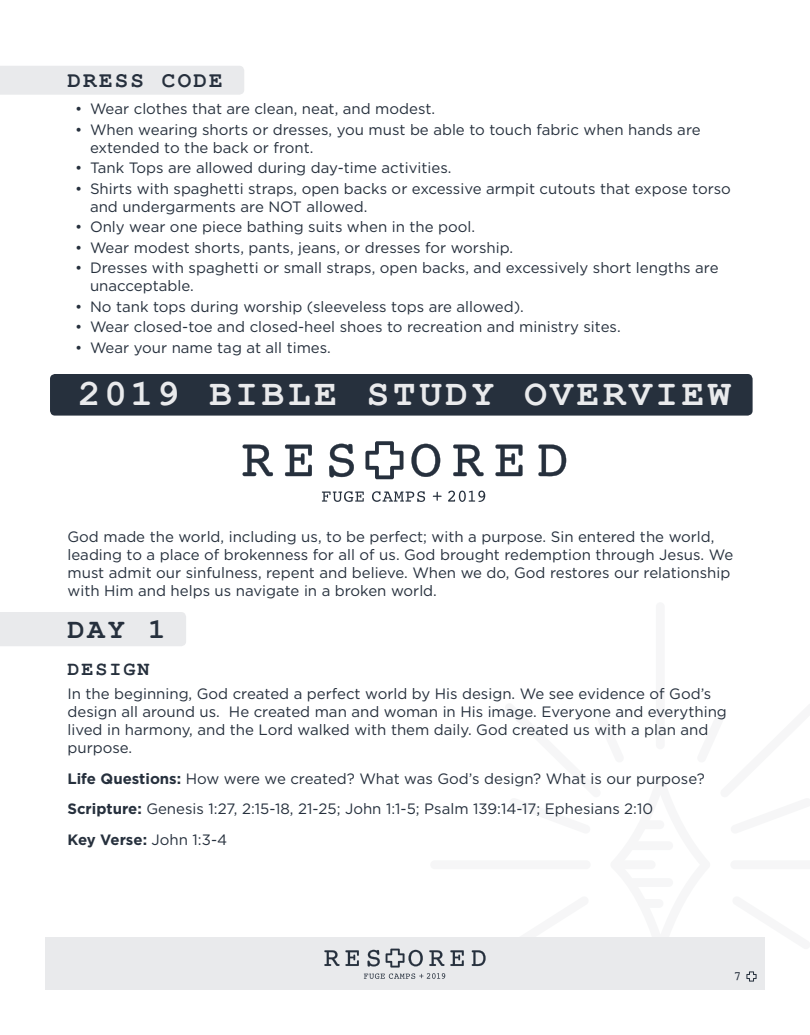
<style>
.page{position:relative;width:810px;height:1035px;background:#fff}
.page>*{position:absolute;margin:0;border:0;box-sizing:border-box;transform-origin:0 0}
.Header_1{font:700 37.5px "Courier New";letter-spacing:.1em;color:#e9eaec}
.Header_2{font:700 28.75px "Courier New";color:#26303d}
.Header_3{font:700 22.5px "Courier New";letter-spacing:.1em;color:#26303d}
.Header_4{font:700 20px "Courier New";letter-spacing:.1em;color:#26303d}
.Body{font:15px/18px "Gotham";color:#26303d}
.Body-2{font:700 15px "Gotham";letter-spacing:-.015em;color:#26303d}
.t1{font:12.5px "Courier";color:#26303d}
.s1{font-weight:700}
.s2{font-weight:400}
</style>
<div class="page">
<div style="left:45px;top:938px;width:720px;height:52px;background:#e9eaec"></div>
<svg style="left:472px;top:950px;width:14px;height:16px"></svg>
<svg style="left:324px;top:949px;width:140px;height:30px"></svg>
<svg style="left:746px;top:971px;width:11px;height:11px"></svg>
<div style="left:430px;top:860px;width:161px;height:9px;background:#f6f6f7;border-radius:4px"></div>
<div style="left:656px;top:602px;width:9px;height:147px;background:#f6f6f7;border-radius:4px"></div>
<div style="left:638px;top:899px;width:25px;height:9px;background:#f6f6f7;border-radius:4px"></div>
<div style="left:629px;top:878px;width:44px;height:9px;background:#f6f6f7;border-radius:4px"></div>
<div style="left:639px;top:820px;width:25px;height:9px;background:#f6f6f7;border-radius:4px"></div>
<div style="left:629px;top:841px;width:44px;height:9px;background:#f6f6f7;border-radius:4px"></div>
<div style="left:612px;top:860px;width:44px;height:9px;background:#f6f6f7;border-radius:4px"></div>
<div style="left:0;top:66px;width:244px;height:29px;background:#e9eaec"></div>
<div style="left:50px;top:374px;width:703px;height:42px;background:#26303d;border-radius:5px"></div>
<div style="left:0;top:612px;width:186px;height:34px;background:#e9eaec"></div>
<svg style="left:322px;top:491px;width:42px;height:11px"></svg>
<svg style="left:372px;top:491px;width:53px;height:11px"></svg>
<svg style="left:433px;top:492px;width:9px;height:9px"></svg>
<svg style="left:448px;top:491px;width:37px;height:11px"></svg>
<svg style="left:243px;top:445px;width:30px;height:31px"></svg>
<svg style="left:285px;top:445px;width:27px;height:31px"></svg>
<svg style="left:329px;top:444px;width:25px;height:33px"></svg>
<svg style="left:411px;top:444px;width:29px;height:33px"></svg>
<svg style="left:453px;top:445px;width:31px;height:31px"></svg>
<svg style="left:495px;top:445px;width:28px;height:31px"></svg>
<svg style="left:538px;top:445px;width:28px;height:31px"></svg>
<svg style="left:365px;top:441px;width:39px;height:38px"></svg>
<p class="Header_3" style="left:68px;top:67px;width:157px">DRESS CODE</p>
<p class="Body" style="left:75px;top:100px;width:362px">• Wear clothes that are clean, neat, and modest.</p>
<p class="Body" style="left:90px;top:120px;width:612px;text-indent:-15px">• When wearing shorts or dresses, you must be able to touch fabric when hands are extended to the back or front.</p>
<p class="Body" style="left:75px;top:159px;width:378px">• Tank Tops are allowed during day-time activities.</p>
<p class="Body" style="left:90px;top:179px;width:642px;text-indent:-15px">• Shirts with spaghetti straps, open backs or excessive armpit cutouts that expose torso and undergarments are NOT allowed.</p>
<p class="Body" style="left:75px;top:218px;width:402px">• Only wear one piece bathing suits when in the pool.</p>
<p class="Body" style="left:75px;top:238px;width:440px">• Wear modest shorts, pants, jeans, or dresses for worship.</p>
<p class="Body" style="left:90px;top:259px;width:630px;text-indent:-15px">• Dresses with spaghetti or small straps, open backs, and excessively short lengths are unacceptable.</p>
<p class="Body" style="left:75px;top:297px;width:451px">• No tank tops during worship (sleeveless tops are allowed).</p>
<p class="Body" style="left:75px;top:318px;width:547px">• Wear closed-toe and closed-heel shoes to recreation and ministry sites.</p>
<p class="Body" style="left:75px;top:338px;width:258px">• Wear your name tag at all times.</p>
<p class="Header_1" style="left:78px;top:370px;width:654px">2019 BIBLE STUDY OVERVIEW</p>
<p class="Body" style="left:68px;top:528px;width:667px">God made the world, including us, to be perfect; with a purpose. Sin entered the world, leading to a place of brokenness for all of us. God brought redemption through Jesus. We must admit our sinfulness, repent and believe. When we do, God restores our relationship with Him and helps us navigate in a broken world.</p>
<p class="Header_2" style="left:68px;top:611px;width:99px">DAY 1</p>
<p class="Header_4" style="left:68px;top:657px;width:83px">DESIGN</p>
<p class="Body" style="left:68px;top:685px;width:661px">In the beginning, God created a perfect world by His design. We see evidence of God’s design all around us. He created man and woman in His image. Everyone and everything lived in harmony, and the Lord walked with them daily. God created us with a plan and purpose.</p>
<p class="Body" style="left:68px;top:769px;width:639px"><span class="s1">Life Questions:</span> How were we created? What was God’s design? What is our purpose?</p>
<p class="Body" style="left:68px;top:800px;width:587px"><span class="s1">Scripture:</span> Genesis 1:27, 2:15-18, 21-25; John 1:1-5; Psalm 139:14-17; Ephesians 2:10</p>
<p class="Body-2" style="left:68px;top:830px;width:161px">Key Verse: <span class="s2">John 1:3-4</span></p>
<p class="t1" style="left:734px;top:967px;width:9px">7</p>
</div>
